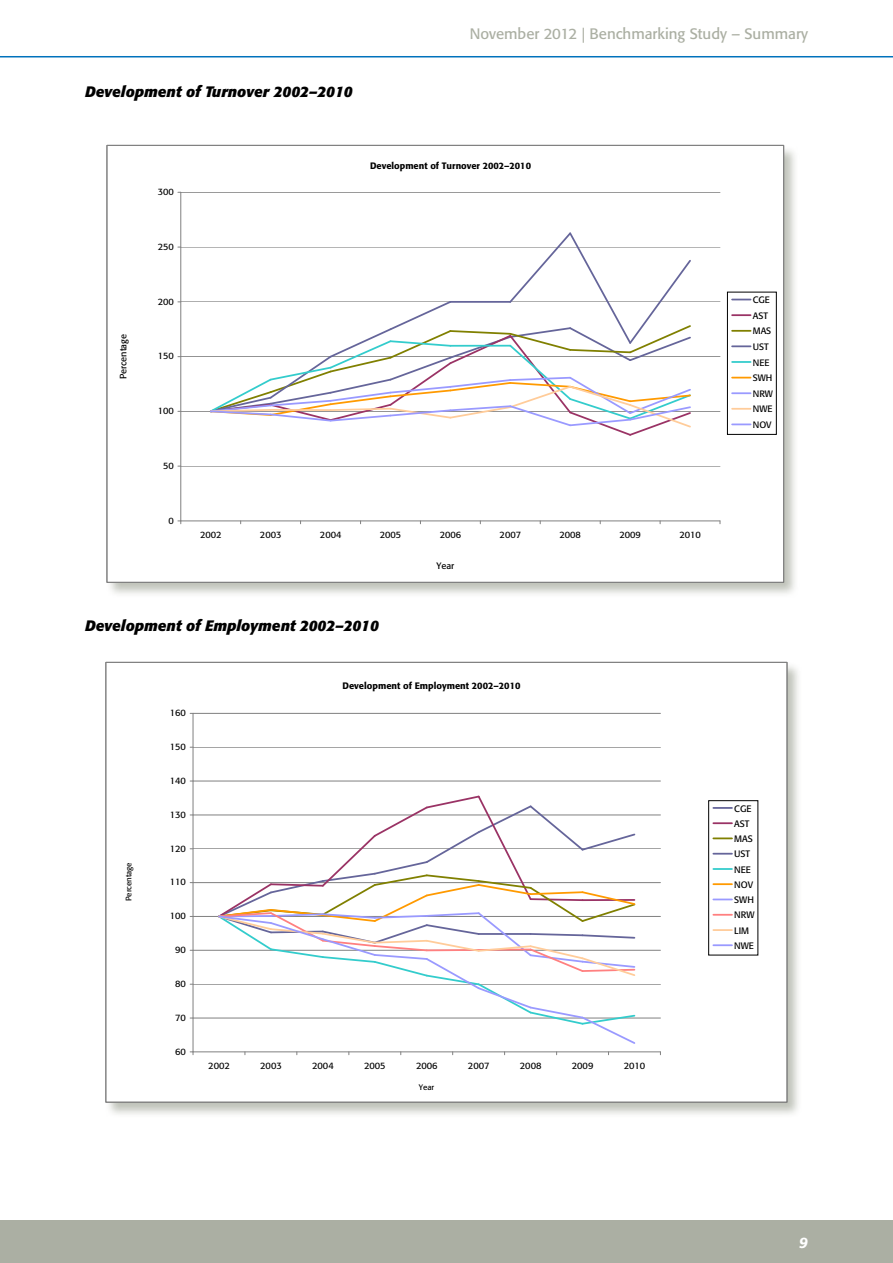
<style>
.page{position:relative;width:893px;height:1263px;background:#fff}
.page>*{position:absolute;margin:0;border:0;box-sizing:border-box;transform-origin:0 0}
.t1{font:italic 700 15px "Formata";color:#000}
.t2{font:15px "Formata";color:#abafa3}
.t3{font:italic 500 15px "Formata";color:#fff}
.t4{font:9.3px/15.3px "Formata";color:#000}
.t5{font:500 9.3px "Formata";color:#000}
.t6{font:9.15px/15.6px "Formata";color:#000}
.t7{font:500 9.15px "Formata";color:#000}
.t8{font:7.95px "Formata";color:#000}
</style>
<div class="page">
<div style="left:0;top:1220px;width:893px;height:43px;background:#abafa3"></div>
<hr style="left:0;top:56px;width:893px;height:1px;background:#0072bc">
<div style="left:105px;top:662px;width:698px;height:456px;background:#abafa3;opacity:.75"></div>
<div style="left:106px;top:662px;width:681px;height:440px;background:#fff"></div>
<hr style="left:193px;top:1018px;width:467px;height:1px;background:#808080">
<hr style="left:193px;top:984px;width:467px;height:1px;background:#808080">
<hr style="left:193px;top:950px;width:467px;height:1px;background:#808080">
<hr style="left:193px;top:916px;width:467px;height:1px;background:#808080">
<hr style="left:193px;top:882px;width:467px;height:1px;background:#808080">
<hr style="left:193px;top:849px;width:467px;height:1px;background:#808080">
<hr style="left:193px;top:815px;width:467px;height:1px;background:#808080">
<hr style="left:193px;top:781px;width:467px;height:1px;background:#808080">
<hr style="left:193px;top:747px;width:467px;height:1px;background:#808080">
<hr style="left:193px;top:713px;width:467px;height:1px;background:#808080">
<hr style="left:193px;top:713px;width:1px;height:339px;background:#808080">
<hr style="left:193px;top:1051px;width:467px;height:1px;background:#808080">
<svg style="left:190px;top:1051px;width:4px;height:4px"></svg>
<svg style="left:217px;top:795px;width:420px;height:249px"></svg>
<div style="left:708px;top:800px;width:50px;height:155px;border:1px solid #000"></div>
<svg style="left:713px;top:807px;width:19px;height:2px"></svg>
<svg style="left:713px;top:822px;width:19px;height:2px"></svg>
<svg style="left:713px;top:837px;width:19px;height:2px"></svg>
<svg style="left:713px;top:853px;width:19px;height:1px"></svg>
<svg style="left:713px;top:868px;width:19px;height:2px"></svg>
<svg style="left:713px;top:883px;width:19px;height:2px"></svg>
<svg style="left:713px;top:898px;width:19px;height:2px"></svg>
<svg style="left:713px;top:914px;width:19px;height:2px"></svg>
<svg style="left:713px;top:929px;width:19px;height:2px"></svg>
<svg style="left:713px;top:944px;width:19px;height:2px"></svg>
<div style="left:106px;top:145px;width:693px;height:453px;background:#abafa3;opacity:.75"></div>
<div style="left:107px;top:145px;width:677px;height:437px;background:#fff"></div>
<hr style="left:181px;top:466px;width:539px;height:1px;background:#808080">
<hr style="left:181px;top:411px;width:539px;height:1px;background:#808080">
<hr style="left:181px;top:357px;width:539px;height:1px;background:#808080">
<hr style="left:181px;top:302px;width:539px;height:1px;background:#808080">
<hr style="left:181px;top:247px;width:539px;height:1px;background:#808080">
<hr style="left:181px;top:192px;width:539px;height:1px;background:#808080">
<hr style="left:181px;top:192px;width:1px;height:329px;background:#808080">
<hr style="left:181px;top:521px;width:539px;height:1px;background:#808080">
<svg style="left:208px;top:232px;width:484px;height:204px"></svg>
<div style="left:727px;top:292px;width:50px;height:143px;border:1px solid #000"></div>
<svg style="left:732px;top:299px;width:19px;height:1px"></svg>
<svg style="left:732px;top:314px;width:19px;height:2px"></svg>
<svg style="left:732px;top:330px;width:19px;height:2px"></svg>
<svg style="left:732px;top:345px;width:19px;height:2px"></svg>
<svg style="left:732px;top:361px;width:19px;height:2px"></svg>
<svg style="left:732px;top:377px;width:19px;height:1px"></svg>
<svg style="left:732px;top:392px;width:19px;height:2px"></svg>
<svg style="left:732px;top:408px;width:19px;height:2px"></svg>
<svg style="left:732px;top:423px;width:19px;height:2px"></svg>
<h1 class="t1" style="left:85px;top:82px;width:269px">Development of Turnover 2002–2010</h1>
<h1 class="t2" style="left:470px;top:25px;width:340px">November 2012 | Benchmarking Study – Summary</h1>
<p class="t6" style="left:116px;top:379px;width:47px;rotate:-90deg">Percentage</p>
<p class="t6" style="left:158px;top:185px;width:18px">300</p>
<p class="t6" style="left:158px;top:240px;width:18px">250</p>
<p class="t6" style="left:158px;top:295px;width:18px">200</p>
<p class="t6" style="left:158px;top:349px;width:18px">150</p>
<p class="t6" style="left:158px;top:404px;width:18px">100</p>
<p class="t6" style="left:163px;top:459px;width:12px">50</p>
<p class="t6" style="left:168px;top:514px;width:7px">0</p>
<p class="t7" style="left:370px;top:162px;width:162px">Development of Turnover 2002–2010</p>
<p class="t6" style="left:753px;top:293px;width:22px">CGE<br>AST<br>MAS<br>UST<br>NEE<br>SWH<br>NRW<br>NWE<br>NOV</p>
<p class="t6" style="left:200px;top:528px;width:23px">2002</p>
<p class="t6" style="left:260px;top:528px;width:23px">2003</p>
<p class="t6" style="left:320px;top:528px;width:23px">2004</p>
<p class="t6" style="left:380px;top:528px;width:23px">2005</p>
<p class="t6" style="left:440px;top:528px;width:23px">2006</p>
<p class="t6" style="left:500px;top:528px;width:23px">2007</p>
<p class="t6" style="left:559px;top:528px;width:23px">2008</p>
<p class="t6" style="left:619px;top:528px;width:23px">2009</p>
<p class="t6" style="left:679px;top:528px;width:23px">2010</p>
<h1 class="t1" style="left:85px;top:616px;width:295px">Development of Employment 2002–2010</h1>
<p class="t6" style="left:436px;top:559px;width:19px">Year</p>
<p class="t8" style="left:126px;top:901px;width:41px;rotate:-90deg">Percentage</p>
<p class="t4" style="left:170px;top:706px;width:18px">160</p>
<p class="t4" style="left:170px;top:740px;width:18px">150</p>
<p class="t4" style="left:170px;top:774px;width:18px">140</p>
<p class="t4" style="left:170px;top:808px;width:18px">130</p>
<p class="t4" style="left:170px;top:842px;width:18px">120</p>
<p class="t4" style="left:170px;top:875px;width:18px">110</p>
<p class="t4" style="left:170px;top:909px;width:18px">100</p>
<p class="t4" style="left:175px;top:943px;width:12px">90</p>
<p class="t4" style="left:175px;top:977px;width:12px">80</p>
<p class="t4" style="left:175px;top:1011px;width:12px">70</p>
<p class="t4" style="left:175px;top:1045px;width:12px">60</p>
<p class="t5" style="left:342px;top:682px;width:180px">Development of Employment 2002–2010</p>
<p class="t4" style="left:208px;top:1059px;width:23px">2002</p>
<p class="t4" style="left:260px;top:1059px;width:23px">2003</p>
<p class="t4" style="left:312px;top:1059px;width:23px">2004</p>
<p class="t4" style="left:364px;top:1059px;width:23px">2005</p>
<p class="t4" style="left:416px;top:1059px;width:23px">2006</p>
<p class="t4" style="left:468px;top:1059px;width:23px">2007</p>
<p class="t4" style="left:520px;top:1059px;width:23px">2008</p>
<p class="t4" style="left:572px;top:1059px;width:23px">2009</p>
<p class="t4" style="left:624px;top:1059px;width:23px">2010</p>
<p class="t8" style="left:419px;top:1084px;width:17px">Year</p>
<p class="t4" style="left:734px;top:802px;width:22px">CGE<br>AST<br>MAS<br>UST<br>NEE<br>NOV<br>SWH<br>NRW<br>LIM<br>NWE</p>
<h1 class="t3" style="left:799px;top:1233px;width:10px">9</h1>
</div>
